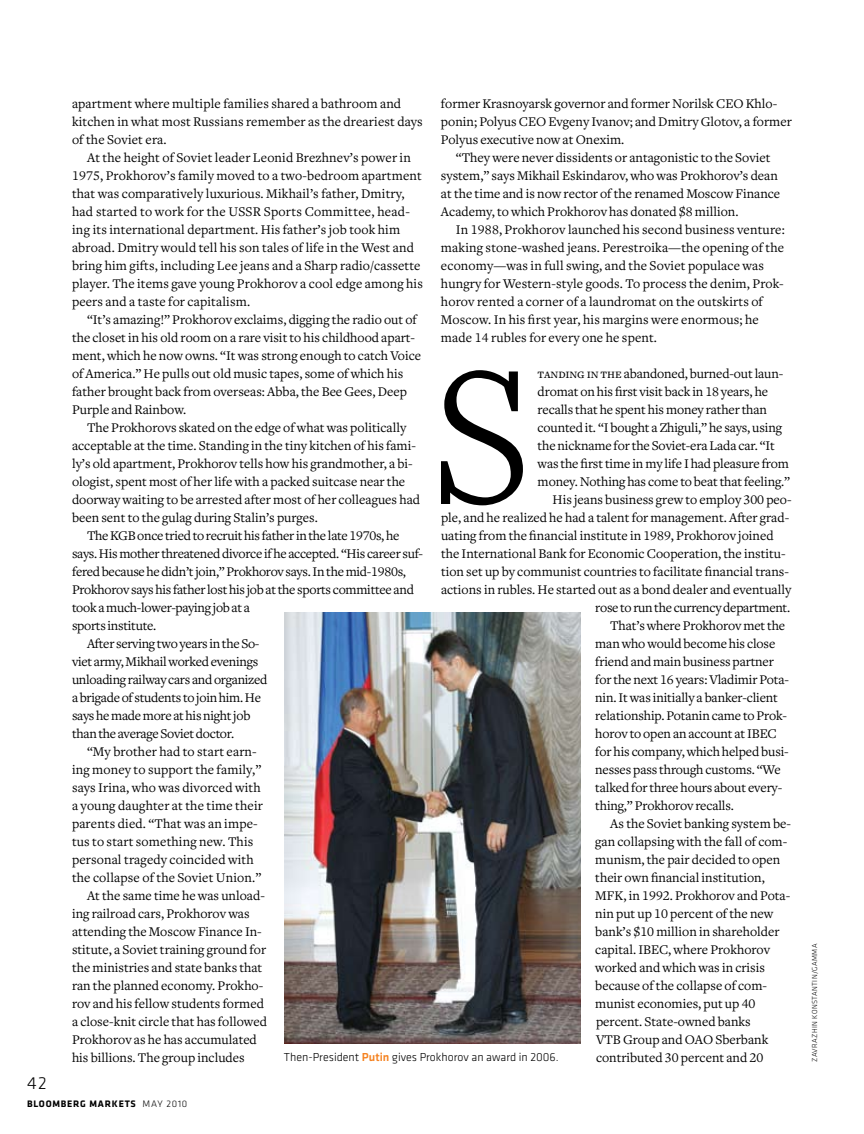
<style>
.page{position:relative;width:864px;height:1134px;background:#fff}
.page>*{position:absolute;margin:0;border:0;box-sizing:border-box;transform-origin:0 0}
.t1{font:300 193.65px "Prensa";color:#000}
.t2{font:300 18px "Klavika";color:#000}
.t3{font:13.8px/18px "Freight Text";color:#000}
.t4{font:13.8px "Freight Text";letter-spacing:-.02em;color:#000}
.t5{font:300 12px "Klavika";color:#000}
.t6{font:700 9.75px "Klavika";letter-spacing:.08em;color:#000}
.t7{font:300 7.5px "Klavika";letter-spacing:.05em;color:#000}
.s1{font-family:"Freight Text Book SC"}
.s2{font-weight:500;color:#f58220}
.s3{font-weight:300}
</style>
<div class="page">
<img style="left:284px;top:612px;width:296px;height:432px">
<h2 class="t2" style="left:27px;top:1073px;width:21px">42</h2>
<p class="t3" style="left:441px;top:95px;width:338px">former Krasnoyarsk governor and former Norilsk CEO Khlo-</p>
<p class="t3" style="left:441px;top:113px;width:352px">ponin; Polyus CEO Evgeny Ivanov; and Dmitry Glotov, a former</p>
<p class="t3" style="left:441px;top:131px;width:185px">Polyus executive now at Onexim.</p>
<p class="t3" style="left:456px;top:149px;width:316px">“They were never dissidents or antagonistic to the Soviet</p>
<p class="t3" style="left:441px;top:167px;width:338px">system,” says Mikhail Eskindarov, who was Prokhorov’s dean</p>
<p class="t3" style="left:441px;top:185px;width:341px">at the time and is now rector of the renamed Moscow Finance</p>
<p class="t3" style="left:441px;top:203px;width:299px">Academy, to which Prokhorov has donated $8 million.</p>
<p class="t3" style="left:456px;top:221px;width:330px">In 1988, Prokhorov launched his second business venture:</p>
<p class="t3" style="left:441px;top:239px;width:345px">making stone-washed jeans. Perestroika—the opening of the</p>
<p class="t3" style="left:441px;top:257px;width:325px">economy—was in full swing, and the Soviet populace was</p>
<p class="t3" style="left:441px;top:275px;width:344px">hungry for Western-style goods. To process the denim, Prok-</p>
<p class="t3" style="left:441px;top:293px;width:323px">horov rented a corner of a laundromat on the outskirts of</p>
<p class="t3" style="left:441px;top:310px;width:319px">Moscow. In his first year, his margins were enormous; he</p>
<p class="t3" style="left:441px;top:328px;width:218px">made 14 rubles for every one he spent.</p>
<h1 class="t1" style="left:427px;top:324px;width:112px">S</h1>
<p class="t3" style="left:538px;top:365px;width:247px"><span class="s1">tanding in the</span> abandoned, burned-out laun-</p>
<p class="t3" style="left:72px;top:95px;width:352px">apartment where multiple families shared a bathroom and kitchen in what most Russians remember as the dreariest days of the Soviet era.</p>
<p class="t3" style="left:72px;top:149px;width:352px;text-indent:15px">At the height of Soviet leader Leonid Brezhnev’s power in 1975, Prokhorov’s family moved to a two-bedroom apartment that was comparatively luxurious. Mikhail’s father, Dmitry, had started to work for the USSR Sports Committee, head&shy;ing its international department. His father’s job took him abroad. Dmitry would tell his son tales of life in the West and bring him gifts, including Lee jeans and a Sharp radio/cassette player. The items gave young Prokhorov a cool edge among his peers and a taste for capitalism.</p>
<p class="t3" style="left:72px;top:311px;width:351px;text-indent:15px">“It’s amazing!” Prokhorov exclaims, digging the radio out of the closet in his old room on a rare visit to his childhood apart&shy;ment, which he now owns. “It was strong enough to catch Voice of America.” He pulls out old music tapes, some of which his father brought back from overseas: Abba, the Bee Gees, Deep Purple and Rainbow.</p>
<p class="t3" style="left:87px;top:419px;width:321px">The Prokhorovs skated on the edge of what was politically</p>
<p class="t3" style="left:72px;top:437px;width:346px">acceptable at the time. Standing in the tiny kitchen of his fami-</p>
<p class="t3" style="left:72px;top:455px;width:342px">ly’s old apartment, Prokhorov tells how his grandmother, a bi-</p>
<p class="t3" style="left:72px;top:473px;width:335px">ologist, spent most of her life with a packed suitcase near the</p>
<p class="t3" style="left:72px;top:491px;width:350px">doorway waiting to be arrested after most of her colleagues had</p>
<p class="t3" style="left:72px;top:509px;width:247px">been sent to the gulag during Stalin’s purges.</p>
<p class="t4" style="left:87px;top:528px;width:314px">The KGB once tried to recruit his father in the late 1970s, he</p>
<p class="t4" style="left:72px;top:546px;width:352px">says. His mother threatened divorce if he accepted. “His career suf-</p>
<p class="t4" style="left:72px;top:564px;width:336px">fered because he didn’t join,” Prokhorov says. In the mid-1980s,</p>
<p class="t4" style="left:72px;top:582px;width:343px">Prokhorov says his father lost his job at the sports committee and</p>
<p class="t4" style="left:72px;top:600px;width:180px">took a much-lower-paying job at a</p>
<p class="t4" style="left:72px;top:618px;width:86px">sports institute.</p>
<p class="t4" style="left:87px;top:636px;width:174px">After serving two years in the So-</p>
<p class="t4" style="left:72px;top:654px;width:188px">viet army, Mikhail worked evenings</p>
<p class="t4" style="left:72px;top:672px;width:197px">unloading railway cars and organized</p>
<p class="t4" style="left:72px;top:690px;width:191px">a brigade of students to join him. He</p>
<p class="t4" style="left:72px;top:708px;width:180px">says he made more at his night job</p>
<p class="t4" style="left:72px;top:726px;width:164px">than the average Soviet doctor.</p>
<p class="t3" style="left:87px;top:743px;width:171px">“My brother had to start earn-</p>
<p class="t3" style="left:72px;top:761px;width:191px">ing money to support the family,”</p>
<p class="t3" style="left:72px;top:779px;width:190px">says Irina, who was divorced with</p>
<p class="t3" style="left:72px;top:797px;width:192px">a young daughter at the time their</p>
<p class="t3" style="left:72px;top:815px;width:187px">parents died. “That was an impe-</p>
<p class="t3" style="left:72px;top:833px;width:183px">tus to start something new. This</p>
<p class="t3" style="left:72px;top:851px;width:183px">personal tragedy coincided with</p>
<p class="t3" style="left:72px;top:869px;width:191px">the collapse of the Soviet Union.”</p>
<p class="t3" style="left:87px;top:887px;width:179px">At the same time he was unload-</p>
<p class="t3" style="left:72px;top:905px;width:179px">ing railroad cars, Prokhorov was</p>
<p class="t3" style="left:72px;top:923px;width:191px">attending the Moscow Finance In-</p>
<p class="t3" style="left:72px;top:941px;width:196px">stitute, a Soviet training ground for</p>
<p class="t3" style="left:72px;top:959px;width:192px">the ministries and state banks that</p>
<p class="t3" style="left:72px;top:977px;width:193px">ran the planned economy. Prokho-</p>
<p class="t3" style="left:72px;top:995px;width:193px">rov and his fellow students formed</p>
<p class="t3" style="left:72px;top:1013px;width:197px">a close-knit circle that has followed</p>
<p class="t3" style="left:72px;top:1031px;width:186px">Prokhorov as he has accumulated</p>
<p class="t3" style="left:72px;top:1049px;width:174px">his billions. The group includes</p>
<p class="t3" style="left:538px;top:383px;width:232px">dromat on his first visit back in 18 years, he</p>
<p class="t3" style="left:538px;top:401px;width:231px">recalls that he spent his money rather than</p>
<p class="t3" style="left:538px;top:419px;width:246px">counted it. “I bought a Zhiguli,” he says, using</p>
<p class="t3" style="left:538px;top:437px;width:239px">the nickname for the Soviet-era Lada car. “It</p>
<p class="t3" style="left:538px;top:455px;width:253px">was the first time in my life I had pleasure from</p>
<p class="t3" style="left:538px;top:473px;width:254px">money. Nothing has come to beat that feeling.”</p>
<p class="t3" style="left:553px;top:491px;width:240px">His jeans business grew to employ 300 peo-</p>
<p class="t3" style="left:441px;top:509px;width:350px">ple, and he realized he had a talent for management. After grad-</p>
<p class="t3" style="left:441px;top:527px;width:334px">uating from the financial institute in 1989, Prokhorov joined</p>
<p class="t3" style="left:441px;top:545px;width:346px">the International Bank for Economic Cooperation, the institu-</p>
<p class="t3" style="left:441px;top:563px;width:349px">tion set up by communist countries to facilitate financial trans-</p>
<p class="t3" style="left:441px;top:581px;width:352px">actions in rubles. He started out as a bond dealer and eventually</p>
<p class="t4" style="left:595px;top:600px;width:196px">rose to run the currency department.</p>
<p class="t3" style="left:610px;top:617px;width:176px">That’s where Prokhorov met the</p>
<p class="t3" style="left:595px;top:635px;width:182px">man who would become his close</p>
<p class="t3" style="left:595px;top:653px;width:180px">friend and main business partner</p>
<p class="t3" style="left:595px;top:671px;width:195px">for the next 16 years: Vladimir Pota-</p>
<p class="t3" style="left:595px;top:689px;width:184px">nin. It was initially a banker-client</p>
<p class="t3" style="left:595px;top:707px;width:193px">relationship. Potanin came to Prok-</p>
<p class="t3" style="left:595px;top:725px;width:183px">horov to open an account at IBEC</p>
<p class="t3" style="left:595px;top:743px;width:195px">for his company, which helped busi-</p>
<p class="t3" style="left:595px;top:761px;width:187px">nesses pass through customs. “We</p>
<p class="t3" style="left:595px;top:779px;width:188px">talked for three hours about every-</p>
<p class="t3" style="left:595px;top:797px;width:140px">thing,” Prokhorov recalls.</p>
<p class="t3" style="left:610px;top:815px;width:182px">As the Soviet banking system be-</p>
<p class="t3" style="left:595px;top:833px;width:193px">gan collapsing with the fall of com-</p>
<p class="t3" style="left:595px;top:851px;width:187px">munism, the pair decided to open</p>
<p class="t3" style="left:595px;top:869px;width:171px">their own financial institution,</p>
<p class="t3" style="left:595px;top:887px;width:196px">MFK, in 1992. Prokhorov and Pota-</p>
<p class="t3" style="left:595px;top:905px;width:180px">nin put up 10 percent of the new</p>
<p class="t3" style="left:595px;top:923px;width:186px">bank’s $10 million in shareholder</p>
<p class="t3" style="left:595px;top:941px;width:176px">capital. IBEC, where Prokhorov</p>
<p class="t3" style="left:595px;top:959px;width:171px">worked and which was in crisis</p>
<p class="t3" style="left:595px;top:977px;width:172px">because of the collapse of com-</p>
<p class="t3" style="left:595px;top:995px;width:162px">munist economies, put up 40</p>
<p class="t3" style="left:596px;top:1013px;width:156px">percent. State-owned banks</p>
<p class="t3" style="left:596px;top:1031px;width:174px">VTB Group and OAO Sberbank</p>
<p class="t5" style="left:284px;top:1051px;width:276px">Then-President <span class="s2">Putin</span> gives Prokhorov an award in 2006.</p>
<p class="t3" style="left:596px;top:1049px;width:169px">contributed 30 percent and 20</p>
<p class="t6" style="left:27px;top:1098px;width:162px">BLOOMBERG MARKETS <span class="s3">may 2010</span></p>
<p class="t7" style="left:810px;top:1062px;width:119px;rotate:-90deg">ZAVRAZHIN KON STANTIN /GAMMA</p>
</div>
